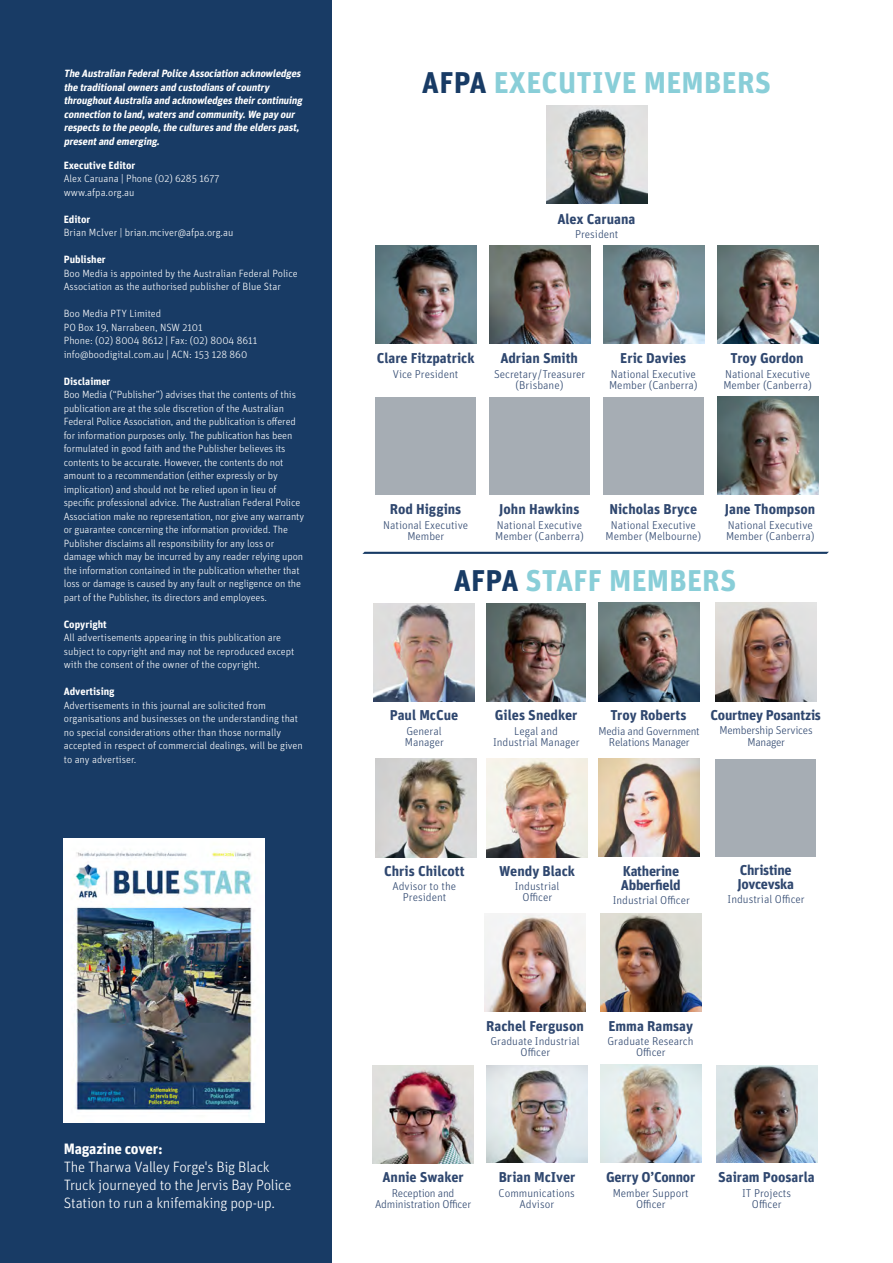
<style>
.page{position:relative;width:893px;height:1263px;background:#fff}
.page>*{position:absolute;margin:0;border:0;box-sizing:border-box;transform-origin:0 0}
.t1{font:700 30px "Unit OT";letter-spacing:.01em;color:#89ced8}
.Heading_1{font:300 15px/18px "Unit OT";letter-spacing:-.015em;color:#fff}
.Heading_1-2{font:700 14.25px "Unit OT";color:#2f476f}
.Heading_1-3{font:700 14.25px/14.1px "Unit OT";letter-spacing:-.02em;color:#2f476f}
.Heading_1-4{font:300 11.4px/11.2px "Unit OT";color:#2f476f;text-align:center}
.Heading_1-5{font:300 11.4px/11.2px "Unit OT";letter-spacing:-.02em;color:#2f476f;text-align:center}
.Heading_1-6{font:300 10.5px/13.5px "Unit OT";letter-spacing:-.01em;color:#fff}
.Heading_1-7{font:italic 700 10.5px/13.5px "Unit OT";color:#fff}
.Heading_1-8{font:700 10.5px "Unit OT";color:#fff}
.s1{color:#183b65}
.s2{font-weight:700}
</style>
<div class="page">
<img style="left:599px;top:758px;width:101px;height:98px">
<div style="left:715px;top:758px;width:101px;height:98px;background:#a6adb4"></div>
<img style="left:485px;top:913px;width:101px;height:98px">
<img style="left:715px;top:603px;width:101px;height:98px">
<img style="left:487px;top:603px;width:99px;height:98px">
<img style="left:374px;top:603px;width:101px;height:98px">
<div style="left:603px;top:397px;width:101px;height:98px;background:#a6adb4"></div>
<div style="left:0;top:0;width:332px;height:1263px;background:#183b65"></div>
<img style="left:64px;top:839px;width:201px;height:284px">
<img style="left:546px;top:106px;width:101px;height:98px">
<img style="left:717px;top:397px;width:101px;height:98px">
<div style="left:489px;top:397px;width:101px;height:98px;background:#a6adb4"></div>
<div style="left:375px;top:397px;width:101px;height:98px;background:#a6adb4"></div>
<img style="left:600px;top:913px;width:101px;height:98px">
<img style="left:716px;top:1065px;width:101px;height:98px">
<svg style="left:362px;top:552px;width:467px;height:2px"></svg>
<img style="left:486px;top:1065px;width:101px;height:98px">
<img style="left:600px;top:1065px;width:101px;height:98px">
<img style="left:373px;top:1065px;width:101px;height:99px">
<img style="left:599px;top:603px;width:101px;height:98px">
<img style="left:717px;top:246px;width:101px;height:98px">
<img style="left:489px;top:246px;width:101px;height:98px">
<img style="left:603px;top:246px;width:101px;height:98px">
<img style="left:375px;top:246px;width:101px;height:98px">
<img style="left:487px;top:758px;width:101px;height:99px">
<img style="left:375px;top:758px;width:101px;height:99px">
<p class="Heading_1-7" style="left:64px;top:67px;width:242px">The Australian FederalPolice Association acknowledges the traditionalownersand custodiansofcountry throughoutAustralia and acknowledgestheircontinuing connection to land,watersand community.We pay our respectsto the people,the culturesand the elderspast, presentand emerging.</p>
<p class="t1" style="left:422px;top:63px;width:351px"><span class="s1">AFPA</span> EXECUTIVE MEMBERS</p>
<p class="Heading_1-8" style="left:64px;top:158px;width:73px">Executive Editor</p>
<p class="Heading_1-6" style="left:64px;top:172px;width:157px">Alex Caruana | Phone (02) 6285 1677</p>
<p class="Heading_1-6" style="left:64px;top:185px;width:72px">www.afpa.org.au</p>
<p class="Heading_1-8" style="left:64px;top:212px;width:28px">Editor</p>
<p class="Heading_1-6" style="left:64px;top:226px;width:171px">Brian McIver | brian.mciver@afpa.org.au</p>
<p class="Heading_1-8" style="left:64px;top:253px;width:43px">Publisher</p>
<p class="Heading_1-6" style="left:64px;top:266px;width:236px">Boo Media is appointed by the Australian Federal Police<br>Association as the authorised publisher of Blue Star</p>
<p class="Heading_1-6" style="left:64px;top:307px;width:99px">Boo Media PTY Limited</p>
<p class="Heading_1-6" style="left:64px;top:320px;width:141px">PO Box 19, Narrabeen, NSW 2101</p>
<p class="Heading_1-6" style="left:64px;top:334px;width:195px">Phone: (02) 8004 8612 | Fax: (02) 8004 8611</p>
<p class="Heading_1-6" style="left:64px;top:347px;width:185px">info@boodigital.com.au | ACN: 153 128 860</p>
<p class="Heading_1-8" style="left:64px;top:374px;width:48px">Disclaimer</p>
<p class="Heading_1-6" style="left:64px;top:388px;width:242px">Boo Media (“Publisher”) advises that the contents of this publication are at the sole discretion of the Australian Federal Police Association, and the publication is offered for information purposes only. The publication has been formulated in good faith and the Publisher believes its contents to be accurate. However, the contents do not amount to a recommendation (either expressly or by implication) and should not be relied upon in lieu of specific professional advice. The Australian Federal Police Association make no representation, nor give any warranty or guarantee concerning the information provided. The Publisher disclaims all responsibility for any loss or damage which may be incurred by any reader relying upon the information contained in the publication whether that loss or damage is caused by any fault or negligence on the part of the Publisher, its directors and employees.</p>
<p class="Heading_1-8" style="left:64px;top:617px;width:45px">Copyright</p>
<p class="Heading_1-6" style="left:64px;top:631px;width:232px">All advertisements appearing in this publication are subject to copyright and may not be reproduced except with the consent of the owner of the copyright.</p>
<p class="Heading_1-8" style="left:64px;top:685px;width:52px">Advertising</p>
<p class="Heading_1-6" style="left:64px;top:698px;width:240px">Advertisements in this journal are solicited from organisations and businesses on the understanding that no special considerations other than those normally accepted in respect of commercial dealings, will be given to any advertiser.</p>
<p class="Heading_1" style="left:64px;top:1140px;width:229px"><span class="s2">Magazine cover:<br></span>The Tharwa Valley Forge's Big Black<br>Truck journeyed to the Jervis Bay Police<br>Station to run a knifemaking pop-up.</p>
<p class="Heading_1-2" style="left:557px;top:209px;width:79px">Alex Caruana</p>
<p class="Heading_1-4" style="left:575px;top:228px;width:45px">President</p>
<p class="Heading_1-2" style="left:377px;top:349px;width:99px">Clare Fitzpatrick</p>
<p class="Heading_1-4" style="left:393px;top:368px;width:67px">Vice President</p>
<p class="Heading_1-2" style="left:500px;top:349px;width:79px">Adrian Smith</p>
<p class="Heading_1-4" style="left:494px;top:368px;width:93px">Secretary/Treasurer (Brisbane)</p>
<p class="Heading_1-2" style="left:620px;top:349px;width:67px">Eric Davies</p>
<p class="Heading_1-4" style="left:609px;top:368px;width:90px;text-align:left">National Executive<br>Member (Canberra)</p>
<p class="Heading_1-2" style="left:730px;top:349px;width:75px">Troy Gordon</p>
<p class="Heading_1-4" style="left:723px;top:368px;width:90px;text-align:left">National Executive<br>Member (Canberra)</p>
<p class="Heading_1-2" style="left:390px;top:500px;width:73px">Rod Higgins</p>
<p class="Heading_1-4" style="left:383px;top:519px;width:87px">National Executive<br>Member</p>
<p class="Heading_1-2" style="left:499px;top:500px;width:82px">John Hawkins</p>
<p class="Heading_1-4" style="left:495px;top:519px;width:90px;text-align:left">National Executive<br>Member (Canberra)</p>
<p class="Heading_1-2" style="left:609px;top:500px;width:89px">Nicholas Bryce</p>
<p class="Heading_1-4" style="left:605px;top:519px;width:97px">National Executive<br>Member (Melbourne)</p>
<p class="Heading_1-2" style="left:725px;top:500px;width:92px">Jane Thompson</p>
<p class="Heading_1-4" style="left:726px;top:519px;width:90px;text-align:left">National Executive<br>Member (Canberra)</p>
<p class="t1" style="left:454px;top:561px;width:284px"><span class="s1">AFPA</span> STAFF MEMBERS</p>
<p class="Heading_1-2" style="left:390px;top:706px;width:70px">Paul McCue</p>
<p class="Heading_1-4" style="left:405px;top:725px;width:41px;text-align:left">General<br>Manager</p>
<p class="Heading_1-2" style="left:495px;top:706px;width:84px">Giles Snedker</p>
<p class="Heading_1-4" style="left:493px;top:725px;width:88px">Legal and<br>Industrial Manager</p>
<p class="Heading_1-2" style="left:610px;top:706px;width:78px">Troy Roberts</p>
<p class="Heading_1-5" style="left:598px;top:725px;width:103px">Media and Government<br>Relations Manager</p>
<p class="Heading_1-2" style="left:711px;top:706px;width:112px">Courtney Posantzis</p>
<p class="Heading_1-5" style="left:719px;top:725px;width:95px">Membership Services<br>Manager</p>
<p class="Heading_1-2" style="left:384px;top:862px;width:82px">Chris Chilcott</p>
<p class="Heading_1-4" style="left:392px;top:881px;width:65px">Advisor to the<br>President</p>
<p class="Heading_1-2" style="left:499px;top:862px;width:77px">Wendy Black</p>
<p class="Heading_1-4" style="left:515px;top:881px;width:46px">Industrial<br>Officer</p>
<p class="Heading_1-3" style="left:621px;top:863px;width:61px">Katherine<br>Abberfield</p>
<p class="Heading_1-4" style="left:613px;top:894px;width:79px">Industrial Officer</p>
<p class="Heading_1-3" style="left:737px;top:862px;width:58px">Christine<br>Jovcevska</p>
<p class="Heading_1-4" style="left:728px;top:894px;width:79px">Industrial Officer</p>
<p class="Heading_1-2" style="left:486px;top:1016px;width:99px">Rachel Ferguson</p>
<p class="Heading_1-4" style="left:490px;top:1035px;width:91px">Graduate Industrial<br>Officer</p>
<p class="Heading_1-2" style="left:608px;top:1016px;width:86px">Emma Ramsay</p>
<p class="Heading_1-4" style="left:607px;top:1035px;width:88px">Graduate Research<br>Officer</p>
<p class="Heading_1-2" style="left:382px;top:1168px;width:83px">Annie Swaker</p>
<p class="Heading_1-5" style="left:375px;top:1187px;width:98px">Reception and<br>Administration Officer</p>
<p class="Heading_1-2" style="left:499px;top:1168px;width:78px">Brian McIver</p>
<p class="Heading_1-4" style="left:499px;top:1187px;width:78px">Communications<br>Advisor</p>
<p class="Heading_1-2" style="left:606px;top:1168px;width:91px">Gerry O’Connor</p>
<p class="Heading_1-4" style="left:613px;top:1187px;width:78px">Member Support<br>Officer</p>
<p class="Heading_1-2" style="left:718px;top:1168px;width:98px">Sairam Poosarla</p>
<p class="Heading_1-4" style="left:742px;top:1187px;width:51px">IT Projects<br>Officer</p>
</div>
